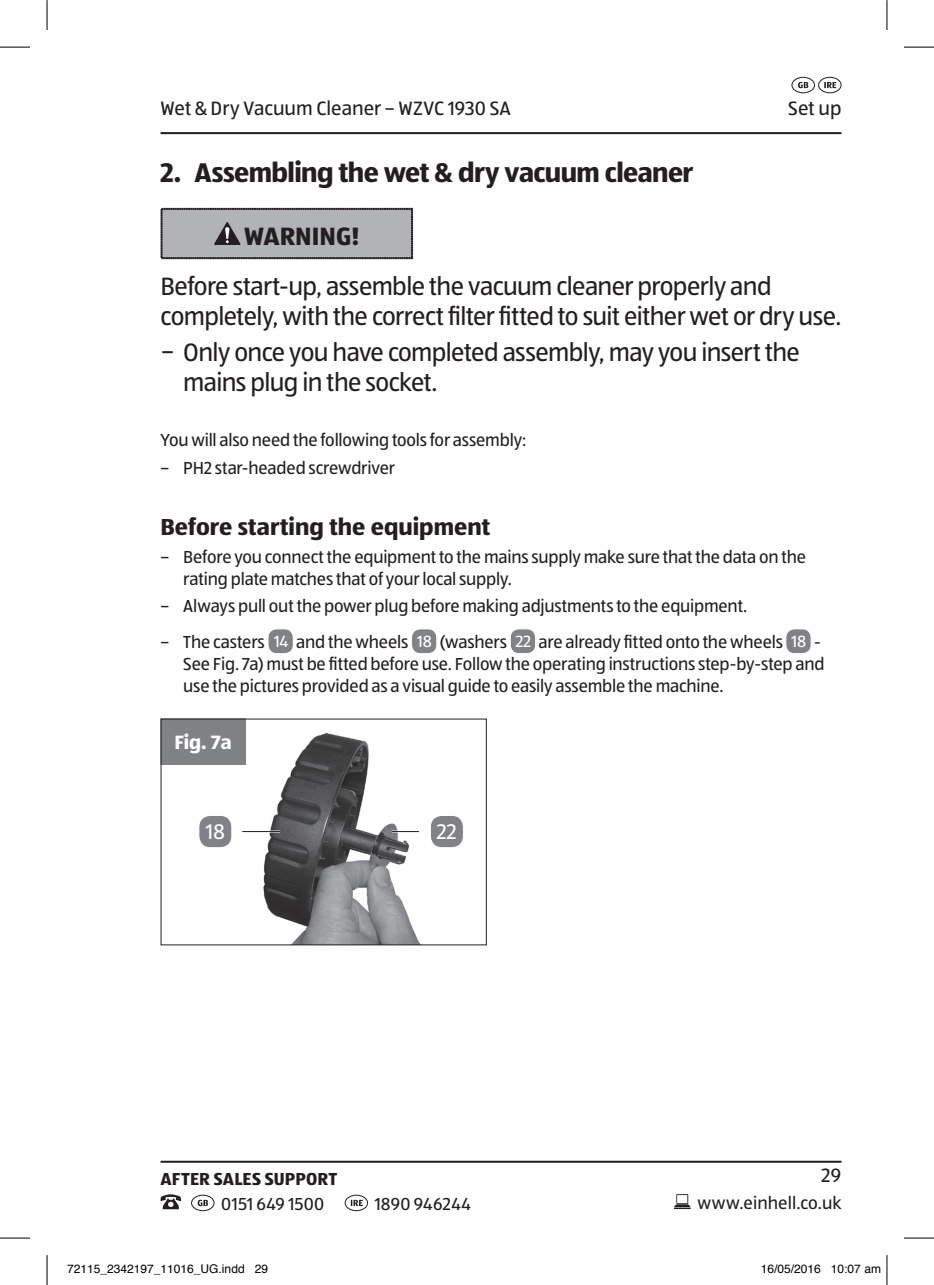
<style>
.page{position:relative;width:934px;height:1285px;background:#fff}
.page>*{position:absolute;margin:0;border:0;box-sizing:border-box;transform-origin:0 0}
.t1{font:700 28px "ALDISUEDOT";letter-spacing:-.02em;color:#231f20}
.t2{font:26px/30.2px "ALDISUEDOT";letter-spacing:-.025em;color:#231f20}
.t3{font:700 26px "ALDISUEDOT";color:#231f20}
.t4{font:700 24px "ALDISUEDOT";color:#231f20}
.t5{font:22px "ALDISUEDOT";color:#fff}
.t6{font:20px "ALDISUEDOT";color:#231f20}
.t7{font:700 20px "ALDISUEDOT";color:#fff}
.t8{font:18px/22px "ALDISUEDOT";letter-spacing:-.01em;color:#231f20}
.t9{font:700 18px "ALDISUEDOT";letter-spacing:.01em;color:#231f20}
.t10{font:18px "ALDISUEDOT";letter-spacing:.01em;color:#231f20}
.t11{font:18px "ALDISUEDOT";letter-spacing:.015em;color:#231f20}
.t12{font:12px "Helvetica";color:#000}
.s1{font-size:16.8px;color:#fff}
</style>
<div class="page">
<hr style="left:160px;top:1160px;width:681px;height:2px;background:#231f20">
<svg style="left:160px;top:1194px;width:21px;height:15px"></svg>
<div style="left:191px;top:1194px;width:23px;height:17px;border:1px solid #231f20;border-radius:50%"></div>
<svg style="left:198px;top:1199px;width:10px;height:7px"></svg>
<div style="left:344px;top:1194px;width:24px;height:17px;border:1px solid #231f20;border-radius:50%"></div>
<svg style="left:350px;top:1199px;width:12px;height:7px"></svg>
<svg style="left:673px;top:1194px;width:17px;height:15px"></svg>
<hr style="left:160px;top:132px;width:681px;height:2px;background:#231f20">
<div style="left:791px;top:77px;width:23px;height:16px;border:1px solid #231f20;border-radius:50%"></div>
<svg style="left:798px;top:82px;width:10px;height:6px"></svg>
<div style="left:817px;top:77px;width:24px;height:16px;border:1px solid #231f20;border-radius:50%"></div>
<svg style="left:824px;top:82px;width:12px;height:6px"></svg>
<div style="left:161px;top:209px;width:251px;height:49px;background:#b2b3b7"></div>
<div style="left:160px;top:208px;width:253px;height:51px;border:2px dashed #231f20"></div>
<svg style="left:214px;top:222px;width:26px;height:23px"></svg>
<div style="left:268px;top:629px;width:25px;height:24px;background:#808285;border-radius:9px"></div>
<div style="left:267px;top:628px;width:26px;height:26px;border:1px solid #fff;border-radius:9px"></div>
<div style="left:411px;top:629px;width:25px;height:24px;background:#808285;border-radius:9px"></div>
<div style="left:411px;top:628px;width:26px;height:26px;border:1px solid #fff;border-radius:9px"></div>
<div style="left:510px;top:629px;width:25px;height:24px;background:#808285;border-radius:9px"></div>
<div style="left:509px;top:628px;width:26px;height:26px;border:1px solid #fff;border-radius:9px"></div>
<div style="left:785px;top:629px;width:25px;height:24px;background:#808285;border-radius:9px"></div>
<div style="left:785px;top:628px;width:26px;height:26px;border:1px solid #fff;border-radius:9px"></div>
<img style="left:263px;top:734px;width:157px;height:209px">
<div style="left:161px;top:719px;width:84px;height:45px;background:#808285"></div>
<hr style="left:392px;top:830px;width:26px;height:2px;background:#fff">
<svg style="left:392px;top:831px;width:26px;height:1px"></svg>
<hr style="left:242px;top:830px;width:38px;height:2px;background:#fff">
<hr style="left:242px;top:831px;width:38px;height:1px;background:#231f20">
<div style="left:430px;top:815px;width:33px;height:32px;background:#808285;border-radius:11px"></div>
<div style="left:430px;top:815px;width:33px;height:33px;border:1px solid #fff;border-radius:11px"></div>
<div style="left:199px;top:815px;width:33px;height:32px;background:#808285;border-radius:11px"></div>
<div style="left:198px;top:815px;width:34px;height:33px;border:1px solid #fff;border-radius:11px"></div>
<hr style="left:0;top:47px;width:30px;height:1px;background:#000">
<hr style="left:903px;top:47px;width:30px;height:1px;background:#000">
<hr style="left:0;top:1237px;width:30px;height:1px;background:#000">
<hr style="left:903px;top:1237px;width:30px;height:1px;background:#000">
<hr style="left:47px;top:0;width:1px;height:30px;background:#000">
<hr style="left:47px;top:1255px;width:1px;height:30px;background:#000">
<hr style="left:886px;top:0;width:1px;height:30px;background:#000">
<hr style="left:886px;top:1255px;width:1px;height:30px;background:#000">
<p class="t6" style="left:160px;top:96px;width:352px">Wet &amp; Dry Vacuum Cleaner – WZVC 1930 SA</p>
<p class="t6" style="left:788px;top:96px;width:55px">Set up</p>
<h1 class="t1" style="left:160px;top:154px;width:534px">2. Assembling the wet &amp; dry vacuum cleaner</h1>
<h2 class="t3" style="left:244px;top:219px;width:117px">WARNING!</h2>
<h2 class="t2" style="left:160px;top:270px;width:682px">Before start-up, assemble the vacuum cleaner properly and completely, with the correct filter fitted to suit either wet or dry use.</h2>
<h2 class="t2" style="left:183px;top:336px;width:618px;text-indent:-23px">− Only once you have completed assembly, may you insert the mains plug in the socket.</h2>
<p class="t8" style="left:160px;top:428px;width:367px">You will also need the following tools for assembly:</p>
<p class="t8" style="left:160px;top:456px;width:236px">– PH2 star-headed screwdriver</p>
<h3 class="t4" style="left:160px;top:510px;width:331px">Before starting the equipment</h3>
<p class="t8" style="left:183px;top:545px;width:624px;text-indent:-23px">– Before you connect the equipment to the mains supply make sure that the data on the rating plate matches that of your local supply.</p>
<p class="t8" style="left:160px;top:595px;width:588px">– Always pull out the power plug before making adjustments to the equipment.</p>
<p class="t8" style="left:183px;top:630px;width:642px;text-indent:-23px">– The casters <span class="s1">14</span> and the wheels <span class="s1">18</span> (washers <span class="s1">22</span> are already fitted onto the wheels <span class="s1">18</span> -<br>See Fig. 7a) must be fitted before use. Follow the operating instructions step-by-step and use the pictures provided as a visual guide to easily assemble the machine.</p>
<p class="t7" style="left:174px;top:729px;width:59px">Fig. 7a</p>
<p class="t5" style="left:206px;top:817px;width:21px">18</p>
<p class="t5" style="left:436px;top:817px;width:22px">22</p>
<p class="t6" style="left:821px;top:1162px;width:21px">29</p>
<p class="t9" style="left:160px;top:1166px;width:178px">AFTER SALES SUPPORT</p>
<p class="t10" style="left:221px;top:1192px;width:104px">0151 649 1500</p>
<p class="t11" style="left:374px;top:1192px;width:97px">1890 946244</p>
<p class="t8" style="left:697px;top:1191px;width:146px">www.einhell.co.uk</p>
<p class="t12" style="left:67px;top:1259px;width:202px">72115_2342197_11016_UG.indd 29</p>
<p class="t12" style="left:760px;top:1259px;width:122px">16/05/2016 10:07 am</p>
</div>
